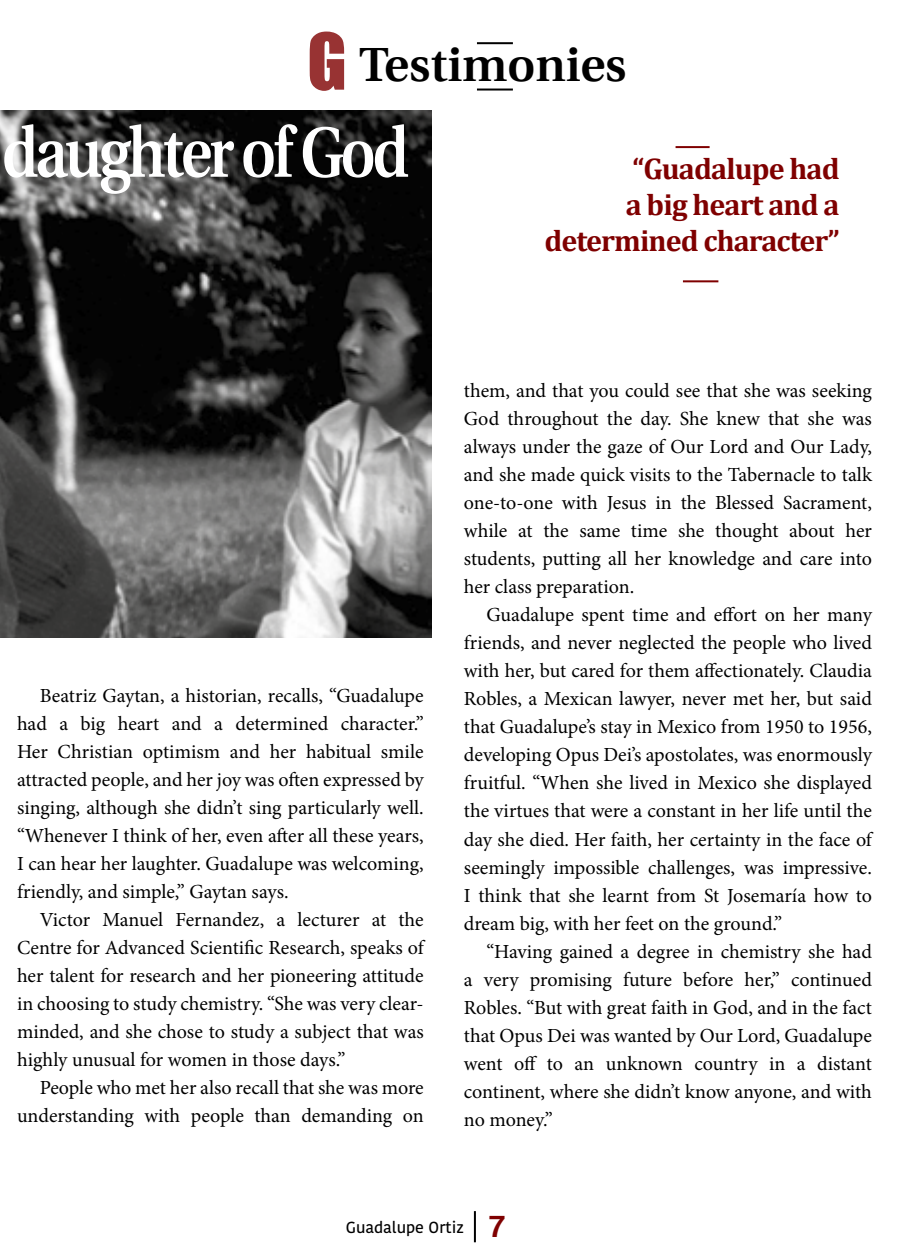
<style>
.page{position:relative;width:908px;height:1259px;background:#fff}
.page>*{position:absolute;margin:0;border:0;box-sizing:border-box;transform-origin:0 0}
.t1{font:600 70.8px "Utopia";letter-spacing:-.05em;color:#fff;scale:.85 1}
.t2{font:600 48px "Utopia";color:#000}
.t3{font:700 30px/36px "Cambria";letter-spacing:-.03em;color:#7f0000;text-align:right}
.t4{font:20px/28px "Minion Pro";letter-spacing:-.005em;color:#000;text-align:justify}
.t5{font:500 16px "Kohinoor Bangla";color:#000}
.s1{font-family:"Impact";font-weight:400;font-size:72px;color:#7f0000}
.s2{font-family:"Helvetica";font-weight:700;font-size:30px;color:#7f0000}
</style>
<div class="page">
<hr style="left:473px;top:1211px;width:2px;height:31px;background:#000">
<img style="left:0;top:110px;width:431px;height:528px">
<hr style="left:675px;top:146px;width:34px;height:2px;background:#7f0000">
<hr style="left:682px;top:280px;width:36px;height:2px;background:#7f0000">
<hr style="left:476px;top:42px;width:36px;height:2px;background:#000">
<hr style="left:476px;top:88px;width:36px;height:2px;background:#000">
<h2 class="t2" style="left:307px;top:37px;width:321px"><span class="s1">G</span> Testimonies</h2>
<h1 class="t1" style="left:2px;top:113px;width:480px">daughter of God</h1>
<h3 class="t3" style="left:544px;top:149px;width:296px">“Guadalupe had<br>a big heart and a determined character”</h3>
<p class="t4" style="left:17px;top:682px;width:408px;text-indent:23px">Beatriz Gaytan, a historian, recalls, “Guadalupe had a big heart and a determined character.” Her Christian optimism and her habitual smile attracted people, and her joy was often expressed by singing, although she didn’t sing particularly well. “Whenever I think of her, even after all these years, I can hear her laughter. Guadalupe was welcoming, friendly, and simple,” Gaytan says.</p>
<p class="t4" style="left:17px;top:906px;width:408px;text-indent:23px">Victor Manuel Fernandez, a lecturer at the Centre for Advanced Scientific Research, speaks of her talent for research and her pioneering attitude in choosing to study chemistry. “She was very clear&shy;minded, and she chose to study a subject that was highly unusual for women in those days.”</p>
<p class="t4" style="left:17px;top:1074px;width:408px;text-align:right">People who met her also recall that she was more understanding with people than demanding on</p>
<p class="t4" style="left:463px;top:377px;width:409px">them, and that you could see that she was seeking God throughout the day. She knew that she was always under the gaze of Our Lord and Our Lady, and she made quick visits to the Tabernacle to talk one-to-one with Jesus in the Blessed Sacrament, while at the same time she thought about her students, putting all her knowledge and care into her class preparation.</p>
<p class="t4" style="left:463px;top:601px;width:409px;text-indent:23px">Guadalupe spent time and effort on her many friends, and never neglected the people who lived with her, but cared for them affectionately. Claudia Robles, a Mexican lawyer, never met her, but said that Guadalupe’s stay in Mexico from 1950 to 1956, developing Opus Dei’s apostolates, was enormously fruitful. “When she lived in Mexico she displayed the virtues that were a constant in her life until the day she died. Her faith, her certainty in the face of seemingly impossible challenges, was impressive.<br>I think that she learnt from St Josemaría how to dream big, with her feet on the ground.”</p>
<p class="t4" style="left:463px;top:937px;width:409px;text-indent:23px">“Having gained a degree in chemistry she had a very promising future before her,” continued Robles. “But with great faith in God, and in the fact that Opus Dei was wanted by Our Lord, Guadalupe went off to an unknown country in a distant continent, where she didn’t know anyone, and with no money.”</p>
<p class="t5" style="left:345px;top:1214px;width:161px">Guadalupe Ortiz <span class="s2">7</span></p>
</div>
